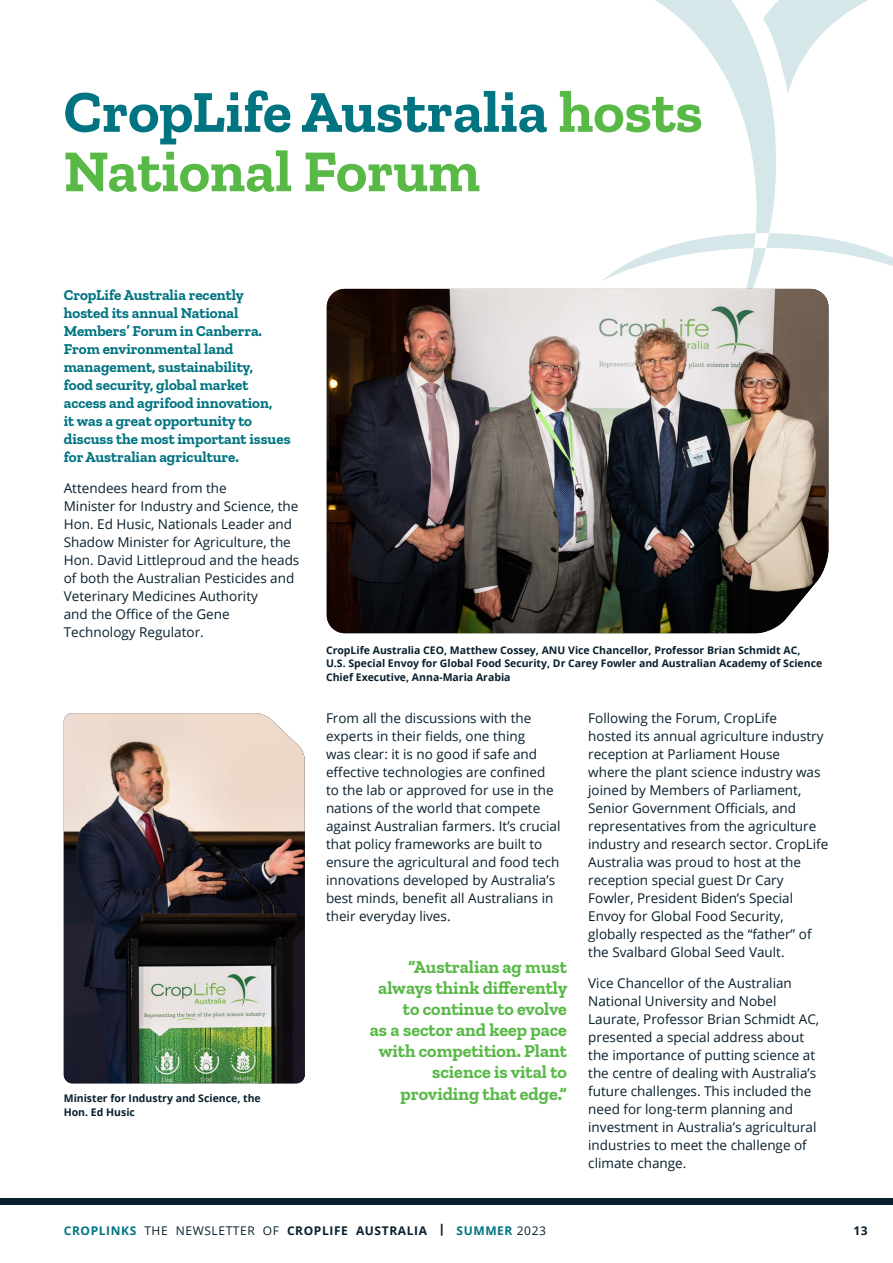
<style>
.page{position:relative;width:893px;height:1263px;background:#fff}
.page>*{position:absolute;margin:0;border:0;box-sizing:border-box;transform-origin:0 0}
.t1{font:700 59.4px/59.4px "Zilla Slab";color:#58b947}
.t2{font:700 18px/21.1px "Zilla Slab";color:#58b947;text-align:right}
.Body{font:700 15px/18px "Zilla Slab";color:#007481}
.Body-2{font:13.5px/18px "Open Sans";color:#081f2d}
.t3{font:12px "Open Sans";letter-spacing:.05em;color:#081f2d}
.t4{font:700 12px "Open Sans";color:#081f2d}
.Body-3{font:700 10.5px/13.5px "Open Sans";color:#081f2d}
.s1{color:#007481}
.s2{font-weight:700;color:#007481}
.s3{font-weight:700}
.s4{font-weight:800}
</style>
<div class="page">
<div style="left:0;top:1198px;width:893px;height:7px;background:#081f2d"></div>
<svg style="left:563px;top:0;width:305px;height:322px"></svg>
<svg style="left:602px;top:233px;width:291px;height:48px"></svg>
<img style="left:327px;top:289px;width:501px;height:344px">
<img style="left:64px;top:713px;width:241px;height:370px">
<p class="t1" style="left:64px;top:83px;width:640px"><span class="s1">CropLife Australia</span> hosts<br>National Forum</p>
<p class="Body" style="left:64px;top:286px;width:228px">CropLife Australia recently hosted its annual National<br>Members’ Forum in Canberra.<br>From environmental land management, sustainability,<br>food security, global market access and agrifood innovation,<br>it was a great opportunity to discuss the most important issues for Australian agriculture.</p>
<p class="Body-2" style="left:64px;top:478px;width:237px">Attendees heard from the<br>Minister for Industry and Science, the<br>Hon. Ed Husic, Nationals Leader and<br>Shadow Minister for Agriculture, the<br>Hon. David Littleproud and the heads of both the Australian Pesticides and<br>Veterinary Medicines Authority<br>and the Office of the Gene<br>Technology Regulator.</p>
<p class="Body-3" style="left:64px;top:1091px;width:199px">Minister for Industry and Science, the<br>Hon. Ed Husic</p>
<p class="Body-3" style="left:326px;top:643px;width:498px">CropLife Australia CEO, Matthew Cossey, ANU Vice Chancellor, Professor Brian Schmidt AC,<br>U.S. Special Envoy for Global Food Security, Dr Carey Fowler and Australian Academy of Science<br>Chief Executive, Anna-Maria Arabia</p>
<p class="Body-2" style="left:326px;top:709px;width:236px">From all the discussions with the experts in their fields, one thing<br>was clear: it is no good if safe and effective technologies are confined to the lab or approved for use in the nations of the world that compete against Australian farmers. It’s crucial that policy frameworks are built to ensure the agricultural and food tech innovations developed by Australia’s best minds, benefit all Australians in their everyday lives.</p>
<p class="t2" style="left:370px;top:957px;width:199px">“Australian ag must always think differently to continue to evolve<br>as a sector and keep pace with competition. Plant science is vital to providing that edge.”</p>
<p class="Body-2" style="left:588px;top:709px;width:242px">Following the Forum, CropLife<br>hosted its annual agriculture industry reception at Parliament House<br>where the plant science industry was joined by Members of Parliament, Senior Government Officials, and representatives from the agriculture industry and research sector. CropLife Australia was proud to host at the reception special guest Dr Cary Fowler, President Biden’s Special Envoy for Global Food Security, globally respected as the “father” of the Svalbard Global Seed Vault.</p>
<p class="Body-2" style="left:588px;top:974px;width:232px">Vice Chancellor of the Australian National University and Nobel Laurate, Professor Brian Schmidt AC, presented a special address about the importance of putting science at the centre of dealing with Australia’s future challenges. This included the need for long-term planning and investment in Australia’s agricultural industries to meet the challenge of climate change.</p>
<p class="t3" style="left:64px;top:1222px;width:484px"><span class="s2">CROPLINKS</span> THE NEWSLETTER OF <span class="s3">CROPLIFE AUSTRALIA</span> <span class="s4">|</span> <span class="s2">SUMMER</span> 2023</p>
<p class="t4" style="left:853px;top:1222px;width:16px">13</p>
</div>
